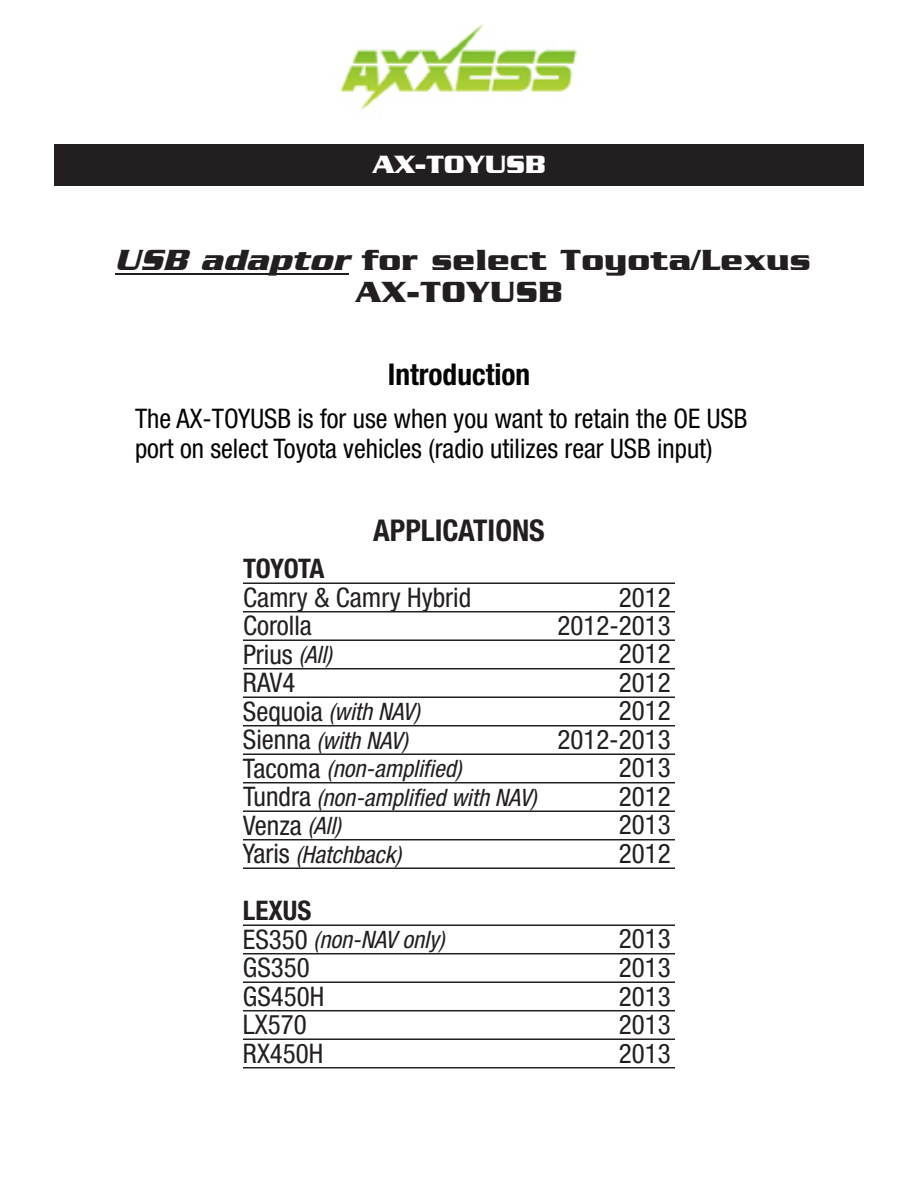
<style>
.page{position:relative;width:918px;height:1188px;background:#fff}
.page>*{position:absolute;margin:0;border:0;box-sizing:border-box;transform-origin:0 0}
.t1{font:700 31.5px/31.8px "Serpentine";letter-spacing:.02em;color:#231f20;text-align:center}
.t2{font:700 condensed 30px "Helvetica Neue";color:#040503}
.t3{font:700 condensed 30px "Helvetica Neue";color:#231f20}
.t4{font:condensed 27px "Helvetica Neue";color:#231f20}
.t5{font:condensed 27px/30px "Helvetica Neue";color:#040503}
.t6{font:700 condensed 27px "Helvetica Neue";color:#231f20}
.t7{font:700 27px "Serpentine";color:#fff}
.t8{font:italic condensed 24px "Helvetica Neue";color:#231f20}
.s1{font-style:italic}
.s2{font-style:italic;font-size:24px}
.s3{font-style:normal;font-size:27px}
</style>
<div class="page">
<div style="left:54px;top:144px;width:810px;height:41px;background:#231f20"></div>
<hr style="left:115px;top:273px;width:234px;height:2px;background:#231f20">
<hr style="left:243px;top:582px;width:432px;height:2px;background:#231f20">
<hr style="left:243px;top:611px;width:432px;height:1px;background:#231f20">
<hr style="left:243px;top:639px;width:432px;height:2px;background:#231f20">
<hr style="left:243px;top:668px;width:432px;height:1px;background:#231f20">
<hr style="left:243px;top:696px;width:432px;height:2px;background:#231f20">
<hr style="left:243px;top:725px;width:432px;height:1px;background:#231f20">
<hr style="left:243px;top:753px;width:432px;height:2px;background:#231f20">
<hr style="left:243px;top:782px;width:432px;height:1px;background:#231f20">
<hr style="left:243px;top:810px;width:432px;height:2px;background:#231f20">
<hr style="left:243px;top:839px;width:432px;height:1px;background:#231f20">
<hr style="left:243px;top:867px;width:432px;height:2px;background:#231f20">
<hr style="left:243px;top:924px;width:432px;height:2px;background:#231f20">
<hr style="left:243px;top:953px;width:432px;height:1px;background:#231f20">
<hr style="left:243px;top:981px;width:432px;height:2px;background:#231f20">
<hr style="left:243px;top:1010px;width:432px;height:1px;background:#231f20">
<hr style="left:243px;top:1038px;width:432px;height:2px;background:#231f20">
<hr style="left:243px;top:1067px;width:432px;height:1px;background:#231f20">
<img style="left:339px;top:24px;width:238px;height:86px">
<p class="t7" style="left:372px;top:149px;width:175px">AX-TOYUSB</p>
<p class="t1" style="left:115px;top:244px;width:697px"><span class="s1">USB adaptor</span> for select Toyota/Lexus<br>AX-TOYUSB</p>
<p class="t2" style="left:388px;top:356px;width:144px">Introduction</p>
<p class="t5" style="left:135px;top:403px;width:614px">The AX-TOYUSB is for use when you want to retain the OE USB port on select Toyota vehicles (radio utilizes rear USB input)</p>
<p class="t3" style="left:373px;top:513px;width:172px">APPLICATIONS</p>
<p class="t6" style="left:243px;top:552px;width:83px">Toyota</p>
<p class="t4" style="left:243px;top:581px;width:230px">Camry &amp; Camry Hybrid</p>
<p class="t4" style="left:619px;top:581px;width:53px">2012</p>
<p class="t4" style="left:243px;top:610px;width:70px">Corolla</p>
<p class="t4" style="left:557px;top:610px;width:115px">2012-2013</p>
<p class="t4" style="left:243px;top:638px;width:91px">Prius <span class="s2">(All)</span></p>
<p class="t4" style="left:619px;top:638px;width:53px">2012</p>
<p class="t4" style="left:243px;top:667px;width:54px">RAV4</p>
<p class="t4" style="left:619px;top:667px;width:53px">2012</p>
<p class="t8" style="left:243px;top:698px;width:178px"><span class="s3">Sequoia</span> (with NAV)</p>
<p class="t4" style="left:619px;top:695px;width:53px">2012</p>
<p class="t8" style="left:243px;top:727px;width:166px"><span class="s3">Sienna</span> (with NAV)</p>
<p class="t4" style="left:557px;top:724px;width:115px">2012-2013</p>
<p class="t8" style="left:243px;top:755px;width:220px"><span class="s3">Tacoma</span> (non-amplified)</p>
<p class="t4" style="left:619px;top:752px;width:53px">2013</p>
<p class="t8" style="left:243px;top:784px;width:295px"><span class="s3">Tundra</span> (non-amplified with NAV)</p>
<p class="t4" style="left:619px;top:781px;width:53px">2012</p>
<p class="t4" style="left:243px;top:809px;width:100px">Venza <span class="s2">(All)</span></p>
<p class="t4" style="left:619px;top:809px;width:53px">2013</p>
<p class="t8" style="left:243px;top:841px;width:160px"><span class="s3">Yaris</span> (Hatchback)</p>
<p class="t4" style="left:619px;top:838px;width:53px">2012</p>
<p class="t6" style="left:243px;top:894px;width:70px">Lexus</p>
<p class="t8" style="left:243px;top:926px;width:203px"><span class="s3">ES350</span> (non-NAV only)</p>
<p class="t4" style="left:619px;top:923px;width:53px">2013</p>
<p class="t4" style="left:243px;top:952px;width:68px">GS350</p>
<p class="t4" style="left:619px;top:952px;width:53px">2013</p>
<p class="t4" style="left:243px;top:980px;width:83px">GS450H</p>
<p class="t4" style="left:619px;top:980px;width:53px">2013</p>
<p class="t4" style="left:243px;top:1009px;width:65px">LX570</p>
<p class="t4" style="left:619px;top:1009px;width:53px">2013</p>
<p class="t4" style="left:243px;top:1037px;width:82px">RX450H</p>
<p class="t4" style="left:619px;top:1037px;width:53px">2013</p>
</div>
